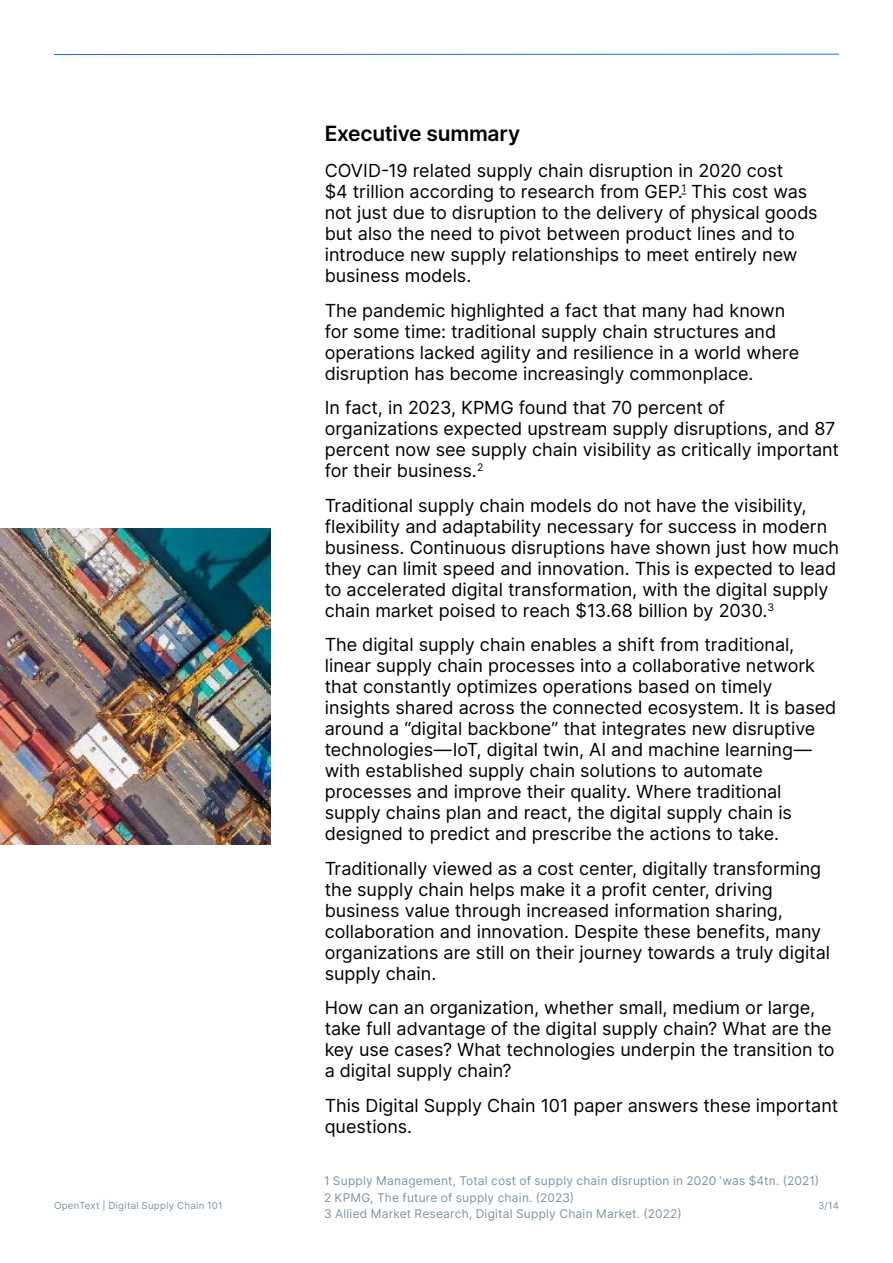
<style>
.page{position:relative;width:893px;height:1263px;background:#fff}
.page>*{position:absolute;margin:0;border:0;box-sizing:border-box;transform-origin:0 0}
.H2_Heading{font:600 21px "Inter";letter-spacing:-.01em;color:#000}
.Intro{font:18px/21px "Inter";color:#000}
.t1{font:12px/16.5px "Inter";letter-spacing:.015em;color:#7e929f}
.t2{font:9.75px "Inter";letter-spacing:.025em;color:#7e929f}
</style>
<div class="page">
<hr style="left:54px;top:54px;width:785px;height:1px;background:#1a6aff">
<img style="left:0;top:528px;width:270px;height:317px">
<h2 class="H2_Heading" style="left:325px;top:118px;width:197px">Executive summary</h2>
<p class="Intro" style="left:325px;top:160px;width:495px">COVID-19 related supply chain disruption in 2020 cost<br>$4 trillion according to research from GEP.<sup>1</sup> This cost was not just due to disruption to the delivery of physical goods but also the need to pivot between product lines and to introduce new supply relationships to meet entirely new business models.</p>
<p class="Intro" style="left:325px;top:299px;width:476px">The pandemic highlighted a fact that many had known for some time: traditional supply chain structures and operations lacked agility and resilience in a world where disruption has become increasingly commonplace.</p>
<p class="Intro" style="left:325px;top:397px;width:516px">In fact, in 2023, KPMG found that 70 percent of organizations expected upstream supply disruptions, and 87 percent now see supply chain visibility as critically important for their business.<sup>2</sup></p>
<p class="Intro" style="left:325px;top:494px;width:516px">Traditional supply chain models do not have the visibility, flexibility and adaptability necessary for success in modern business. Continuous disruptions have shown just how much they can limit speed and innovation. This is expected to lead to accelerated digital transformation, with the digital supply chain market poised to reach $13.68 billion by 2030.<sup>3</sup></p>
<p class="Intro" style="left:325px;top:634px;width:513px">The digital supply chain enables a shift from traditional, linear supply chain processes into a collaborative network that constantly optimizes operations based on timely insights shared across the connected ecosystem. It is based around a “digital backbone” that integrates new disruptive technologies—IoT, digital twin, AI and machine learning— with established supply chain solutions to automate processes and improve their quality. Where traditional supply chains plan and react, the digital supply chain is designed to predict and prescribe the actions to take.</p>
<p class="Intro" style="left:325px;top:857px;width:507px">Traditionally viewed as a cost center, digitally transforming the supply chain helps make it a profit center, driving business value through increased information sharing, collaboration and innovation. Despite these benefits, many organizations are still on their journey towards a truly digital supply chain.</p>
<p class="Intro" style="left:325px;top:997px;width:511px">How can an organization, whether small, medium or large, take full advantage of the digital supply chain? What are the key use cases? What technologies underpin the transition to a digital supply chain?</p>
<p class="Intro" style="left:325px;top:1094px;width:515px">This Digital Supply Chain 101 paper answers these important questions.</p>
<p class="t1" style="left:324px;top:1172px;width:497px">1 Supply Management, Total cost of supply chain disruption in 2020 ‘was $4tn. (2021)<br>2 KPMG, The future of supply chain. (2023)<br>3 Allied Market Research, Digital Supply Chain Market. (2022)</p>
<p class="t2" style="left:54px;top:1198px;width:170px">OpenText | Digital Supply Chain 101</p>
<p class="t2" style="left:818px;top:1198px;width:22px">3/14</p>
</div>
